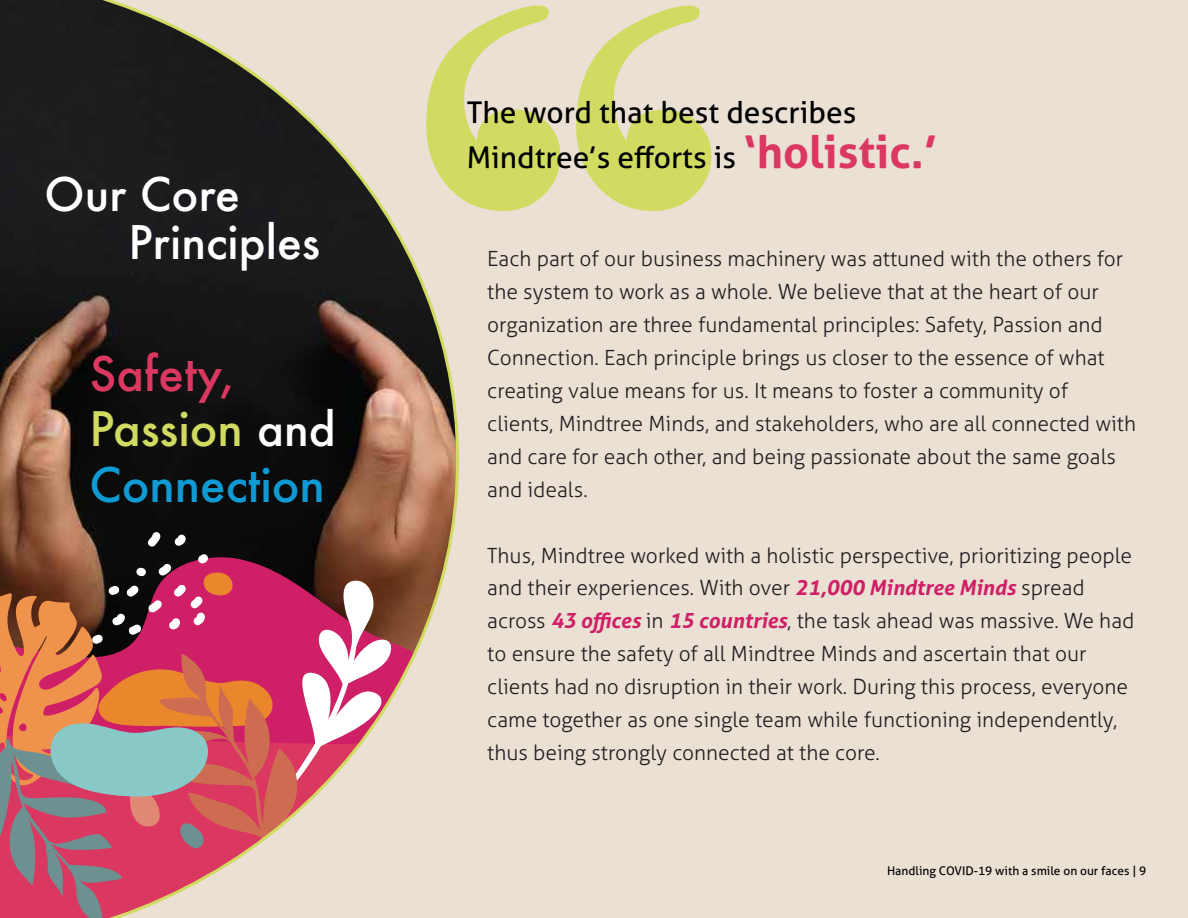
<style>
.page{position:relative;width:1188px;height:918px;background:#eae0d4}
.page>*{position:absolute;margin:0;border:0;box-sizing:border-box;transform-origin:0 0}
.t1{font:500 46.2px/55.5px "Futura";color:#109ad4}
.t2{font:500 45px "Futura";color:#fff}
.t3{font:30px/45px "Aller Typo";color:#000}
.t4{font:300 21px/33px "Aller Typo";color:#231f20}
.t5{font:12px "Aller Typo";color:#000}
.s1{color:#da3861}
.s2{color:#d1db61}
.s3{font-size:45px;color:#fff}
.s4{font-weight:700;font-size:45px;color:#da3861}
.s5{font-weight:700;font-style:italic;color:#cf2067}
</style>
<div class="page">
<svg style="left:461px;top:6px;width:250px;height:205px"></svg>
<svg style="left:0;top:0;width:461px;height:918px"></svg>
<h2 class="t2" style="left:45px;top:163px;width:197px">Our Core</h2>
<h2 class="t2" style="left:129px;top:212px;width:193px">Principles</h2>
<h1 class="t1" style="left:89px;top:346px;width:248px"><span class="s1">Safety,<br></span><span class="s2">Passion</span> <span class="s3">and<br></span>Connection</h1>
<h3 class="t3" style="left:467px;top:89px;width:472px">The word that best describes<br>Mindtree’s efforts is <span class="s4">‘holistic.’</span></h3>
<p class="t4" style="left:487px;top:242px;width:650px">Each part of our business machinery was attuned with the others for the system to work as a whole. We believe that at the heart of our organization are three fundamental principles: Safety, Passion and Connection. Each principle brings us closer to the essence of what creating value means for us. It means to foster a community of clients, Mindtree Minds, and stakeholders, who are all connected with and care for each other, and being passionate about the same goals and ideals.</p>
<p class="t4" style="left:487px;top:539px;width:649px">Thus, Mindtree worked with a holistic perspective, prioritizing people and their experiences. With over <span class="s5">21,000 Mindtree Minds</span> spread across <span class="s5">43 offices</span> in <span class="s5">15 countries</span>, the task ahead was massive. We had to ensure the safety of all Mindtree Minds and ascertain that our clients had no disruption in their work. During this process, everyone came together as one single team while functioning independently, thus being strongly connected at the core.</p>
<p class="t5" style="left:887px;top:864px;width:261px">Handling COVID-19 with a smile on our faces | 9</p>
</div>
